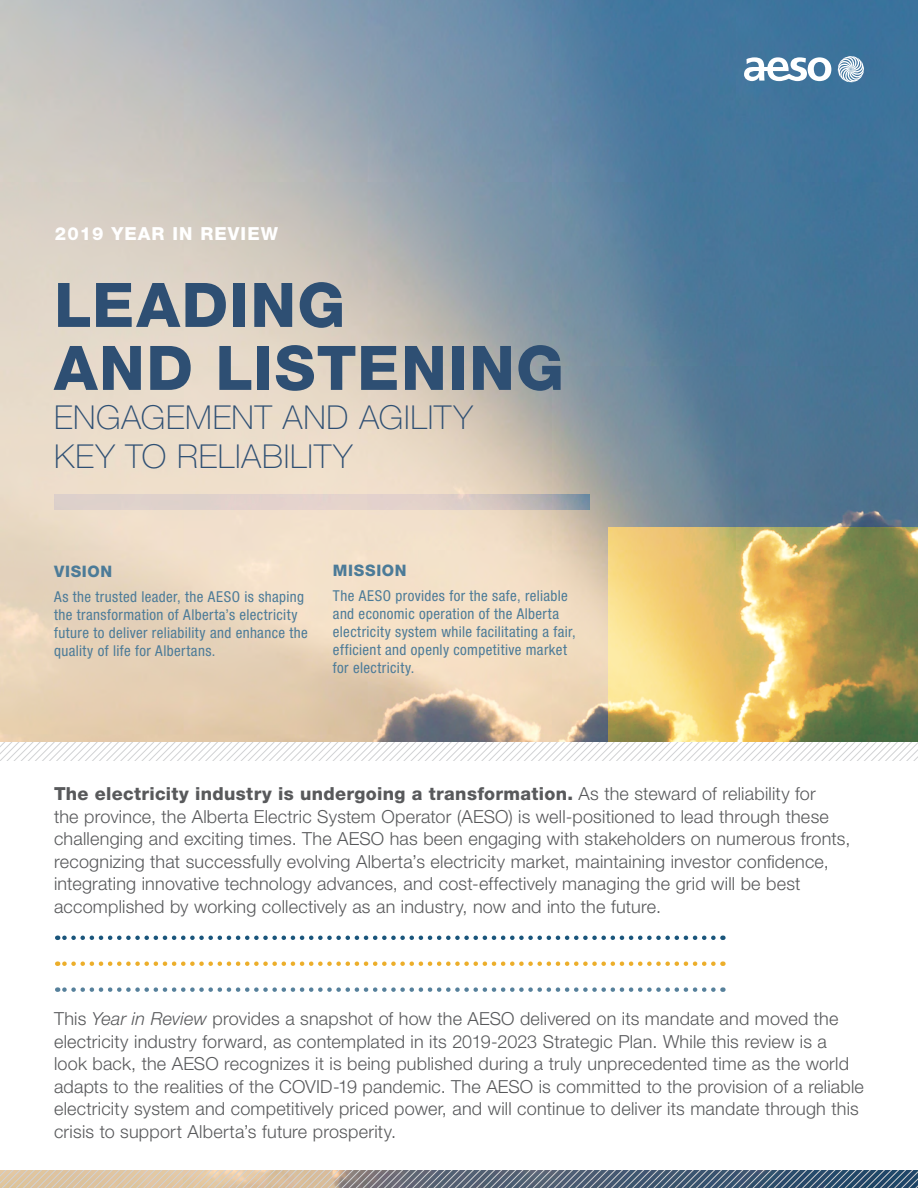
<style>
.page{position:relative;width:918px;height:1188px;background:#fff}
.page>*{position:absolute;margin:0;border:0;box-sizing:border-box;transform-origin:0 0}
.Subhead_1_-_No_Numbe{font:800 61.5px "Helvetica Neue LT Std";letter-spacing:.025em;color:#2e4f73}
.Subhead_1_-_No_Numbe-2{font:100 33px/39px "Helvetica Neue LT Std";letter-spacing:.025em;color:#2e4f73}
.t1{font:300 18px/22.5px "Helvetica Neue LT Std";letter-spacing:.01em;color:#58595b}
.Subhead_1_-_No_Numbe-3{font:800 18px "Helvetica Neue LT Std";letter-spacing:.06em;color:#fff}
.Body{font:800 15.9px "Helvetica Neue LT Std";letter-spacing:.04em;color:#4c7b98}
.Body-2{font:condensed 15px/18px "Helvetica Neue LT Std";letter-spacing:.025em;color:#4c7b98}
.s1{font-weight:800}
.s2{font-style:italic}
.s3{color:#57585a}
</style>
<div class="page">
<svg style="left:0;top:1171px;width:918px;height:17px;background:#8d8f90"></svg>
<svg style="left:0;top:742px;width:918px;height:19px"></svg>
<img style="left:0;top:0;width:918px;height:741px">
<svg style="left:744px;top:57px;width:87px;height:24px"></svg>
<svg style="left:838px;top:56px;width:26px;height:26px"></svg>
<svg style="left:54px;top:495px;width:536px;height:15px;background:#d7cac6"></svg>
<svg style="left:608px;top:527px;width:310px;height:215px;background:#c9b366"></svg>
<svg style="left:57px;top:936px;width:656px;height:4px"></svg>
<svg style="left:57px;top:961px;width:656px;height:5px"></svg>
<svg style="left:57px;top:987px;width:656px;height:5px"></svg>
<p class="Subhead_1_-_No_Numbe-3" style="left:55px;top:223px;width:225px">2019 YEAR IN REVIEW</p>
<p class="Subhead_1_-_No_Numbe" style="left:54px;top:268px;width:293px">LEADING</p>
<p class="Subhead_1_-_No_Numbe" style="left:54px;top:331px;width:511px">AND LISTENING</p>
<p class="Subhead_1_-_No_Numbe-2" style="left:54px;top:398px;width:420px">ENGAGEMENT AND AGILITY<br>KEY TO RELIABILITY</p>
<p class="Body" style="left:54px;top:562px;width:59px">VISION</p>
<p class="Body-2" style="left:54px;top:587px;width:255px">As the trusted leader, the AESO is shaping the transformation of Alberta’s electricity future to deliver reliability and enhance the quality of life for Albertans.</p>
<p class="Body" style="left:333px;top:561px;width:75px">MISSION</p>
<p class="Body-2" style="left:333px;top:586px;width:244px">The AESO provides for the safe, reliable and economic operation of the Alberta electricity system while facilitating a fair, efficient and openly competitive market for electricity.</p>
<p class="t1" style="left:54px;top:782px;width:798px"><span class="s1">The electricity industry is undergoing a transformation.</span> As the steward of reliability for<br>the province, the Alberta Electric System Operator (AESO) is well-positioned to lead through these challenging and exciting times. The AESO has been engaging with stakeholders on numerous fronts, recognizing that successfully evolving Alberta’s electricity market, maintaining investor confidence, integrating innovative technology advances, and cost-effectively managing the grid will be best accomplished by working collectively as an industry, now and into the future.</p>
<p class="t1" style="left:54px;top:1007px;width:811px">This <span class="s2">Year in Review</span> provides a snapshot of how the AESO delivered on its mandate and <span class="s3">moved the electricity industry forward</span>, as contemplated in its 2019-2023 Strategic Plan. While this review is a look back, the AESO recognizes it is being published during a truly unprecedented time as the world adapts to the realities of the COVID-19 pandemic. The AESO is committed to the provision of a reliable electricity system and competitively priced power, and will continue to deliver its mandate through this crisis to support Alberta’s future prosperity.</p>
</div>
